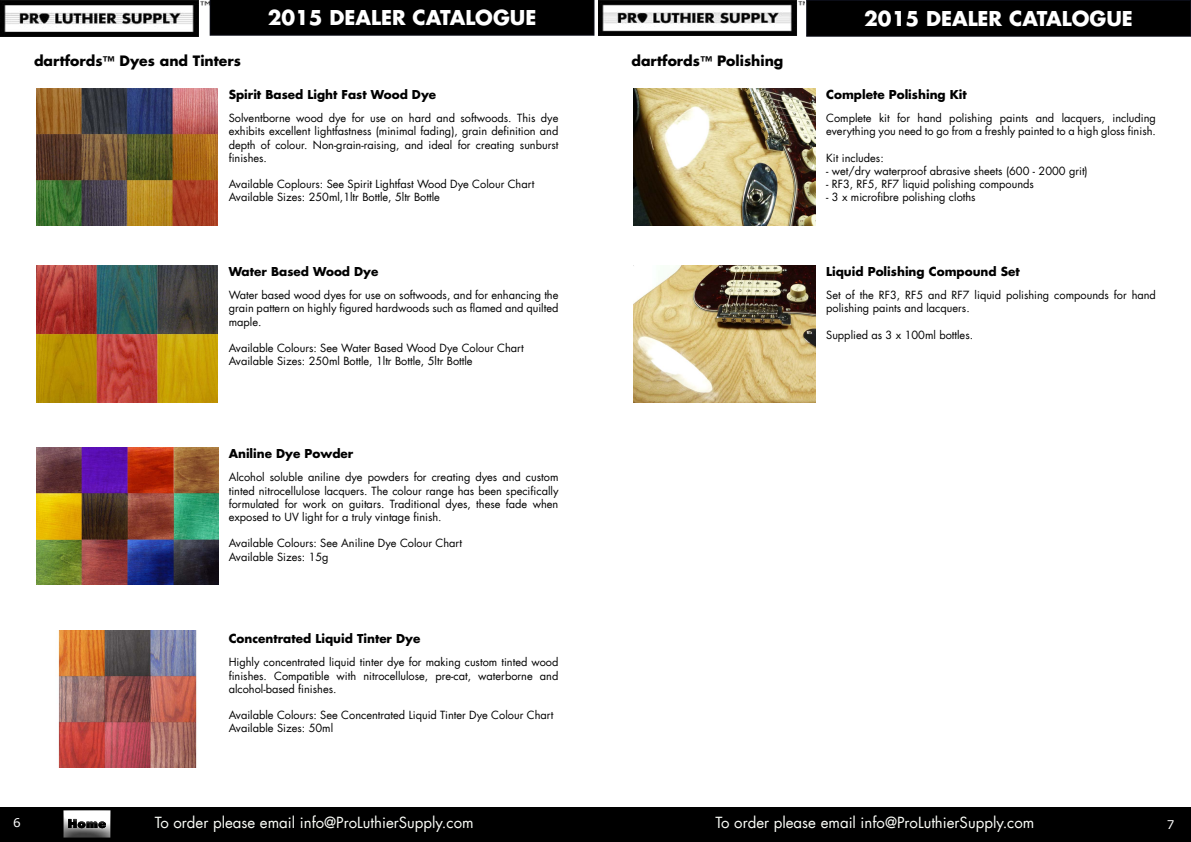
<style>
.page{position:relative;width:1191px;height:842px;background:#fff}
.page>*{position:absolute;margin:0;border:0;box-sizing:border-box;transform-origin:0 0}
.t1{font:700 20px "Futura LT";color:#fff}
.t2{font:15px "Futura LT";color:#fbfdf8}
.t3{font:700 14px "Futura LT";color:#000}
.t4{font:700 12px "Futura LT";color:#000}
.t5{font:12px "MS Reference Sans Serif";color:#fff}
.t6{font:11px/13.2px "Futura LT";color:#000}
.s1{font-size:13px}
</style>
<div class="page">
<div style="left:210px;top:0;width:384px;height:36px;background:#000"></div>
<img style="left:0;top:0;width:210px;height:36px">
<div style="left:806px;top:0;width:384px;height:36px;background:#000"></div>
<div style="left:806px;top:0;width:385px;height:37px;border:1px solid #0b0d17"></div>
<img style="left:599px;top:0;width:206px;height:36px">
<div style="left:0;top:807px;width:1191px;height:35px;background:#000"></div>
<div style="left:55px;top:804px;width:73px;height:28px;background:#fff;opacity:.75"></div>
<div style="left:55px;top:815px;width:73px;height:27px;background:#000;opacity:.75"></div>
<img style="left:633px;top:89px;width:182px;height:136px">
<img style="left:633px;top:266px;width:182px;height:136px">
<img style="left:36px;top:89px;width:182px;height:136px">
<img style="left:36px;top:266px;width:182px;height:136px">
<img style="left:37px;top:448px;width:181px;height:136px">
<img style="left:58px;top:631px;width:139px;height:136px">
<h1 class="t1" style="left:268px;top:4px;width:270px">2015 DEALER CATALOGUE</h1>
<p class="t3" style="left:34px;top:51px;width:208px">dartfords<span class="s1">™</span> Dyes and Tinters</p>
<p class="t4" style="left:229px;top:86px;width:209px">Spirit Based Light Fast Wood Dye</p>
<p class="t6" style="left:229px;top:112px;width:331px;text-align:justify">Solventborne wood dye for use on hard and softwoods. This dye exhibits excellent lightfastness (minimal fading), grain definition and depth of colour. Non-grain-raising, and ideal for creating sunburst finishes.</p>
<p class="t6" style="left:229px;top:178px;width:307px">Available Coplours: See Spirit Lightfast Wood Dye Colour Chart<br>Available Sizes: 250ml,1ltr Bottle, 5ltr Bottle</p>
<p class="t4" style="left:229px;top:263px;width:151px">Water Based Wood Dye</p>
<p class="t6" style="left:229px;top:289px;width:331px;text-align:justify">Water based wood dyes for use on softwoods, and for enhancing the grain pattern on highly figured hardwoods such as flamed and quilted maple.</p>
<p class="t6" style="left:229px;top:341px;width:296px">Available Colours: See Water Based Wood Dye Colour Chart<br>Available Sizes: 250ml Bottle, 1ltr Bottle, 5ltr Bottle</p>
<p class="t4" style="left:229px;top:446px;width:126px">Aniline Dye Powder</p>
<p class="t6" style="left:229px;top:471px;width:331px;text-align:justify">Alcohol soluble aniline dye powders for creating dyes and custom tinted nitrocellulose lacquers. The colour range has been specifically formulated for work on guitars. Traditional dyes, these fade when exposed to UV light for a truly vintage finish.</p>
<p class="t6" style="left:229px;top:537px;width:235px">Available Colours: See Aniline Dye Colour Chart<br>Available Sizes: 15g</p>
<p class="t4" style="left:229px;top:631px;width:193px">Concentrated Liquid Tinter Dye</p>
<p class="t6" style="left:229px;top:656px;width:331px;text-align:justify">Highly concentrated liquid tinter dye for making custom tinted wood finishes. Compatible with nitrocellulose, pre-cat, waterborne and alcohol-based finishes.</p>
<p class="t6" style="left:229px;top:709px;width:326px">Available Colours: See Concentrated Liquid Tinter Dye Colour Chart<br>Available Sizes: 50ml</p>
<p class="t5" style="left:13px;top:815px;width:9px">6</p>
<h2 class="t2" style="left:155px;top:813px;width:320px">To order please email info@ProLuthierSupply.com</h2>
<p class="t3" style="left:631px;top:51px;width:153px">dartfords<span class="s1">™</span> Polishing</p>
<h1 class="t1" style="left:864px;top:5px;width:270px">2015 DEALER CATALOGUE</h1>
<p class="t4" style="left:826px;top:86px;width:142px">Complete Polishing Kit</p>
<p class="t6" style="left:826px;top:112px;width:331px">Complete kit for hand polishing paints and lacquers, including everything you need to go from a freshly painted to a high gloss finish.</p>
<p class="t6" style="left:826px;top:151px;width:59px">Kit includes:</p>
<p class="t6" style="left:826px;top:164px;width:263px">- wet/dry waterproof abrasive sheets (600 - 2000 grit)</p>
<p class="t6" style="left:826px;top:178px;width:209px">- RF3, RF5, RF7 liquid polishing compounds</p>
<p class="t6" style="left:826px;top:191px;width:151px">- 3 x microfibre polishing cloths</p>
<p class="t4" style="left:826px;top:263px;width:195px">Liquid Polishing Compound Set</p>
<p class="t6" style="left:826px;top:289px;width:331px">Set of the RF3, RF5 and RF7 liquid polishing compounds for hand polishing paints and lacquers.</p>
<p class="t6" style="left:826px;top:328px;width:148px">Supplied as 3 x 100ml bottles.</p>
<h2 class="t2" style="left:715px;top:813px;width:320px">To order please email info@ProLuthierSupply.com</h2>
<p class="t5" style="left:1166px;top:817px;width:9px">7</p>
</div>
